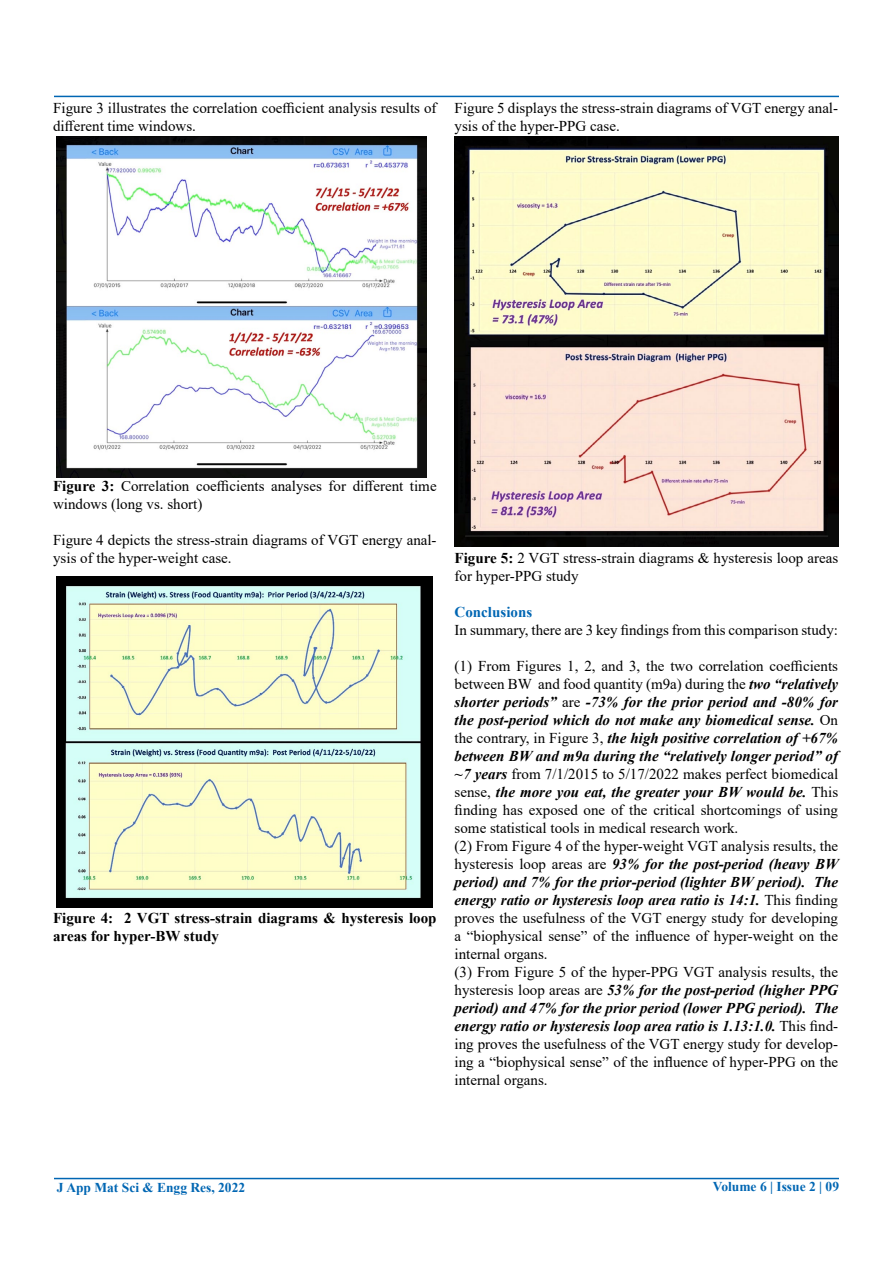
<style>
.page{position:relative;width:893px;height:1263px;background:#fff}
.page>*{position:absolute;margin:0;border:0;box-sizing:border-box;transform-origin:0 0}
.t1{font:15px/18px "Times New Roman";color:#000}
.t2{font:700 15px/18px "Times New Roman";color:#000}
.t3{font:700 15px "Times New Roman";color:#0066b3}
.t4{font:700 13.5px "Times New Roman";color:#0066b3}
.s1{font-weight:700}
.s2{font-weight:700;font-style:italic}
</style>
<div class="page">
<hr style="left:54px;top:1178px;width:785px;height:1px;background:#0066b3">
<hr style="left:54px;top:96px;width:785px;height:1px;background:#0066b3">
<img style="left:56px;top:576px;width:377px;height:332px">
<img style="left:56px;top:137px;width:371px;height:341px">
<img style="left:455px;top:137px;width:384px;height:410px">
<p class="t1" style="left:53px;top:99px;width:385px">Figure 3 illustrates the correlation coefficient analysis results of different time windows.</p>
<p class="t1" style="left:455px;top:99px;width:385px">Figure 5 displays the stress-strain diagrams of VGT energy anal&shy;ysis of the hyper-PPG case.</p>
<p class="t1" style="left:53px;top:477px;width:385px"><span class="s1">Figure 3:</span> Correlation coefficients analyses for different time windows (long vs. short)</p>
<p class="t1" style="left:53px;top:531px;width:385px">Figure 4 depicts the stress-strain diagrams of VGT energy anal&shy;ysis of the hyper-weight case.</p>
<p class="t2" style="left:53px;top:909px;width:385px">Figure 4: 2 VGT stress-strain diagrams &amp; hysteresis loop areas for hyper-BW study</p>
<p class="t1" style="left:455px;top:549px;width:385px"><span class="s1">Figure 5:</span> 2 VGT stress-strain diagrams &amp; hysteresis loop areas for hyper-PPG study</p>
<p class="t3" style="left:455px;top:602px;width:79px">Conclusions</p>
<p class="t1" style="left:455px;top:621px;width:385px">In summary, there are 3 key findings from this comparison study:</p>
<p class="t1" style="left:455px;top:657px;width:385px">(1) From Figures 1, 2, and 3, the two correlation coefficients between BW and food quantity (m9a) during the <span class="s2">two “relatively shorter periods”</span> are <span class="s2">-73% for the prior period and -80% for the post-period which do not make any biomedical sense.</span> On the contrary, in Figure 3, <span class="s2">the high positive correlation of +67% between BW and m9a during the “relatively longer period” of ~7 years</span> from 7/1/2015 to 5/17/2022 makes perfect biomedical sense, <span class="s2">the more you eat, the greater your BW would be.</span> This finding has exposed one of the critical shortcomings of using some statistical tools in medical research work.<br>(2) From Figure 4 of the hyper-weight VGT analysis results, the hysteresis loop areas are <span class="s2">93% for the post-period (heavy BW period) and 7% for the prior-period (lighter BW period). The energy ratio or hysteresis loop area ratio is 14:1.</span> This finding proves the usefulness of the VGT energy study for developing a “biophysical sense” of the influence of hyper-weight on the internal organs.<br>(3) From Figure 5 of the hyper-PPG VGT analysis results, the hysteresis loop areas are <span class="s2">53% for the post-period (higher PPG period) and 47% for the prior period (lower PPG period). The energy ratio or hysteresis loop area ratio is 1.13:1.0.</span> This find&shy;ing proves the usefulness of the VGT energy study for develop&shy;ing a “biophysical sense” of the influence of hyper-PPG on the internal organs.</p>
<p class="t4" style="left:57px;top:1178px;width:190px">J App Mat Sci &amp; Engg Res, 2022</p>
<p class="t4" style="left:713px;top:1177px;width:128px">Volume 6 | Issue 2 | 09</p>
</div>
